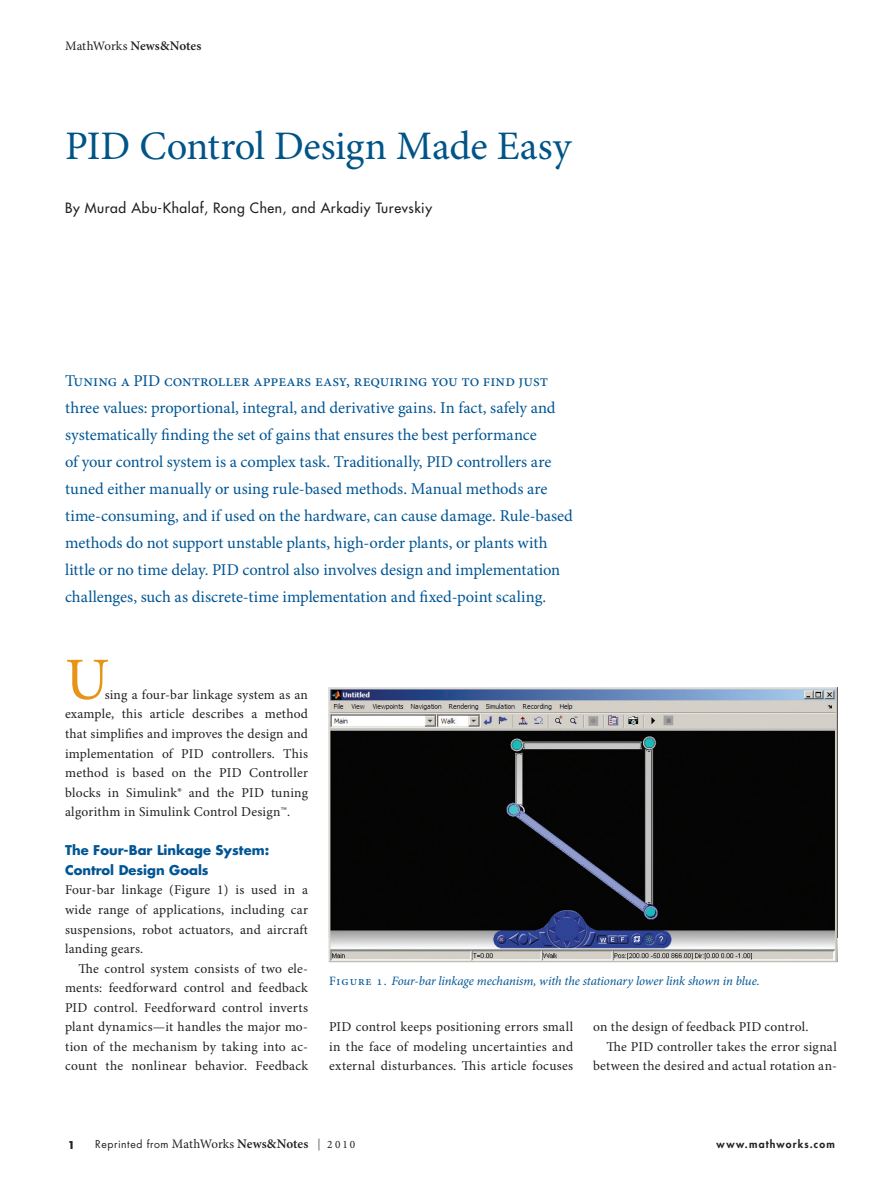
<style>
.page{position:relative;width:891px;height:1188px;background:#fff}
.page>*{position:absolute;margin:0;border:0;box-sizing:border-box;transform-origin:0 0}
.Final_Body_First_Par{font:60px "Minion Pro";color:#e89418}
.Final_FeatureTitel{font:40.5px "Minion Pro";letter-spacing:-.01em;color:#005487}
.Final_Intro{font:16.5px/27px "Minion Pro";letter-spacing:-.005em;color:#005594}
.Final_FeatureTitel-2{font:500 13.8px "Futura Std";letter-spacing:.04em;color:#231f20}
.Final_body_copy{font:13.5px/19.5px "Minion Pro";letter-spacing:.02em;color:#231f20;text-align:justify}
.Final_Body_First_Par-2{font:13.5px/19.5px "Minion Pro";letter-spacing:.02em;color:#231f20;text-align:justify}
.Final_Subhead{font:700 13.2px/19.5px "Futura Std";color:#005594}
.t1{font:600 13.2px "Minion Pro";color:#231f20}
.t2{font:italic 12.75px "Minion Pro";letter-spacing:-.01em;color:#005594}
.t3{font:10.5px "Futura Std";letter-spacing:.055em;color:#231f20}
.t4{font:800 10.5px "Futura Std";letter-spacing:.11em;color:#231f20}
.Final_body_copy-2{font:700 10.5px "Futura Std";color:#231f20}
.s1{font-weight:400;font-size:12.9px}
.s2{font-style:normal}
.s3{font-family:"Minion Pro";font-size:12.9px}
.s4{font-family:"Minion Pro";font-weight:600;font-size:13.2px}
.s5{font-weight:300;font-size:12px}
.s6{font-family:"Minion Pro";font-size:11.25px}
</style>
<div class="page">
<img style="left:328px;top:687px;width:510px;height:49px">
<div style="left:328px;top:736px;width:510px;height:118px;background:#040504"></div>
<img style="left:328px;top:854px;width:510px;height:108px">
<p class="t1" style="left:65px;top:38px;width:138px"><span class="s1">MathWorks</span> News&amp;Notes</p>
<p class="Final_FeatureTitel" style="left:65px;top:122px;width:508px">PID Control Design Made Easy</p>
<p class="Final_FeatureTitel-2" style="left:65px;top:199px;width:369px">By Murad Abu-Khalaf, Rong Chen, and Arkadiy Turevskiy</p>
<p class="Final_Intro" style="left:65px;top:368px;width:509px">Tuning a PID controller appears easy, requiring you to find just three values: proportional, integral, and derivative gains. In fact, safely and systematically finding the set of gains that ensures the best performance<br>of your control system is a complex task. Traditionally, PID controllers are tuned either manually or using rule-based methods. Manual methods are time-consuming, and if used on the hardware, can cause damage. Rule-based methods do not support unstable plants, high-order plants, or plants with little or no time delay. PID control also involves design and implementation challenges, such as discrete-time implementation and fixed-point scaling.</p>
<p class="Final_Body_First_Par" style="left:65px;top:644px;width:46px">U</p>
<p class="Final_Body_First_Par-2" style="left:65px;top:685px;width:245px;text-indent:40px">sing a four-bar linkage system as an example, this article describes a method that simplifies and improves the design and implementation of PID controllers. This method is based on the PID Controller blocks in Simulink® and the PID tuning algorithm in Simulink Control Design™.</p>
<p class="Final_Subhead" style="left:65px;top:840px;width:206px">The Four-Bar Linkage System:<br>Control Design Goals</p>
<p class="Final_Body_First_Par-2" style="left:65px;top:881px;width:245px">Four-bar linkage (Figure 1) is used in a wide range of applications, including car suspensions, robot actuators, and aircraft landing gears.</p>
<p class="Final_body_copy" style="left:65px;top:959px;width:245px;text-indent:14px">The control system consists of two ele&shy;ments: feedforward control and feedback PID control. Feedforward control inverts plant dynamics—it handles the major mo&shy;tion of the mechanism by taking into ac&shy;count the nonlinear behavior. Feedback</p>
<p class="t2" style="left:329px;top:974px;width:432px"><span class="s2">Figure 1.</span> Four-bar linkage mechanism, with the stationary lower link shown in blue.</p>
<p class="Final_body_copy" style="left:329px;top:1018px;width:246px">PID control keeps positioning errors small in the face of modeling uncertainties and external disturbances. This article focuses</p>
<p class="Final_body_copy" style="left:593px;top:1018px;width:217px">on the design of feedback PID control.</p>
<p class="Final_body_copy" style="left:593px;top:1037px;width:245px;text-align:right">The PID controller takes the error signal between the desired and actual rotation an-</p>
<p class="Final_body_copy-2" style="left:68px;top:1138px;width:9px">1</p>
<p class="t3" style="left:95px;top:1138px;width:261px">Reprinted from <span class="s3">MathWorks</span> <span class="s4">News&amp;Notes</span> <span class="s5">|</span> <span class="s6">2 0 1 0</span></p>
<p class="t4" style="left:717px;top:1138px;width:120px">www.mathworks.com</p>
</div>
